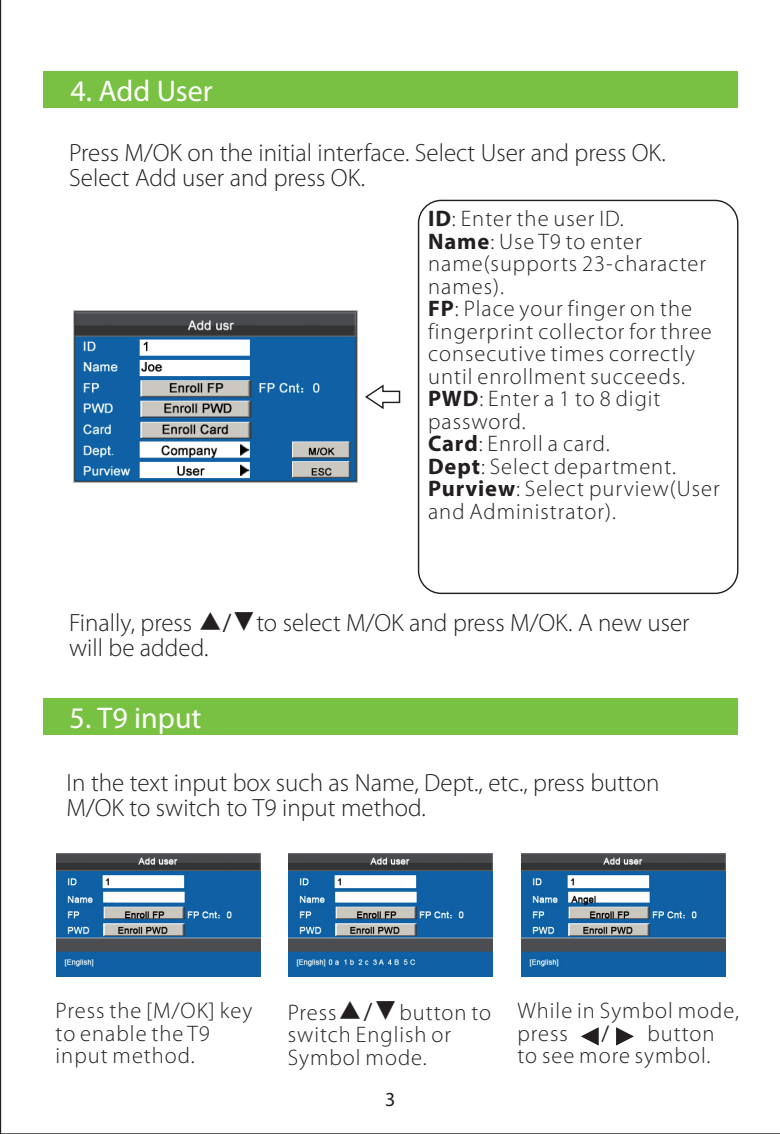
<style>
.page{position:relative;width:780px;height:1134px;background:#fff}
.page>*{position:absolute;margin:0;border:0;box-sizing:border-box;transform-origin:0 0}
.t1{font:30px "Myriad Pro";color:#fff}
.t2{font:300 25px/25px "Myriad Pro";color:#231f20}
.t3{font:300 22.5px/22.5px "Myriad Pro";letter-spacing:.045em;color:#231f20}
.t4{font:22.5px "Myriad Pro";color:#231f20}
.t5{font:20px "Myriad Pro";color:#231f20}
.s1{font-weight:700}
.s2{font-family:"Adobe Song Std"}
.s3{font-weight:400}
.s4{font-family:"Adobe Song Std";font-size:25px}
.s5{font-weight:400;font-size:25px}
</style>
<div class="page">
<hr style="left:0;top:1133px;width:780px;height:1px;background:#231f20">
<div style="left:43px;top:698px;width:694px;height:36px;background:#79c142"></div>
<img style="left:56px;top:854px;width:204px;height:122px">
<img style="left:521px;top:854px;width:204px;height:122px">
<img style="left:288px;top:854px;width:205px;height:122px">
<div style="left:43px;top:71px;width:694px;height:36px;background:#79c142"></div>
<img style="left:73px;top:310px;width:284px;height:173px">
<svg style="left:365px;top:384px;width:36px;height:26px"></svg>
<div style="left:418px;top:200px;width:320px;height:394px;border:1px solid #231f20;border-radius:23px"></div>
<hr style="left:0;top:0;width:1px;height:1134px;background:#231f20">
<svg style="left:581px;top:1027px;width:18px;height:19px"></svg>
<svg style="left:616px;top:1027px;width:18px;height:19px"></svg>
<h1 class="t1" style="left:70px;top:72px;width:144px">4. Add User</h1>
<p class="t2" style="left:69px;top:140px;width:598px">Press M/OK on the initial interface. Select User and press OK.<br>Select Add user and press OK.</p>
<p class="t3" style="left:428px;top:207px;width:293px"><span class="s1">ID</span>: Enter the user ID.<br><span class="s1">Name</span>: Use T9 to enter name(supports 23-character names).<br><span class="s1">FP</span>: Place your finger on the fingerprint collector for three consecutive times correctly until enrollment succeeds.<br><span class="s1">PWD</span>: Enter a 1 to 8 digit password.<br><span class="s1">Card</span>: Enroll a card.<br><span class="s1">Dept</span>: Select department.<br><span class="s1">Purview</span>: Select purview(User and Administrator).</p>
<p class="t2" style="left:69px;top:610px;width:621px">Finally, press <span class="s2">▲</span><span class="s3">/</span><span class="s2">▼</span>to select M/OK and press M/OK. A new user will be added.</p>
<h1 class="t1" style="left:70px;top:700px;width:133px">5. T9 input</h1>
<p class="t2" style="left:67px;top:770px;width:594px">In the text input box such as Name, Dept., etc., press button<br>M/OK to switch to T9 input method.</p>
<p class="t3" style="left:56px;top:999px;width:198px">Press the [M/OK] key to enable the T9 input method.</p>
<p class="t3" style="left:288px;top:1001px;width:205px">Press<span class="s4">▲</span><span class="s5">/</span><span class="s4">▼</span>button to switch English or<br>Symbol mode.</p>
<p class="t5" style="left:385px;top:1087px;width:12px">3</p>
<p class="t3" style="left:517px;top:999px;width:223px">While in Symbol mode, press</p>
<p class="t3" style="left:517px;top:1022px;width:199px;text-align:right">button<br>to see more symbol.</p>
<p class="t4" style="left:601px;top:1019px;width:9px">/</p>
</div>
